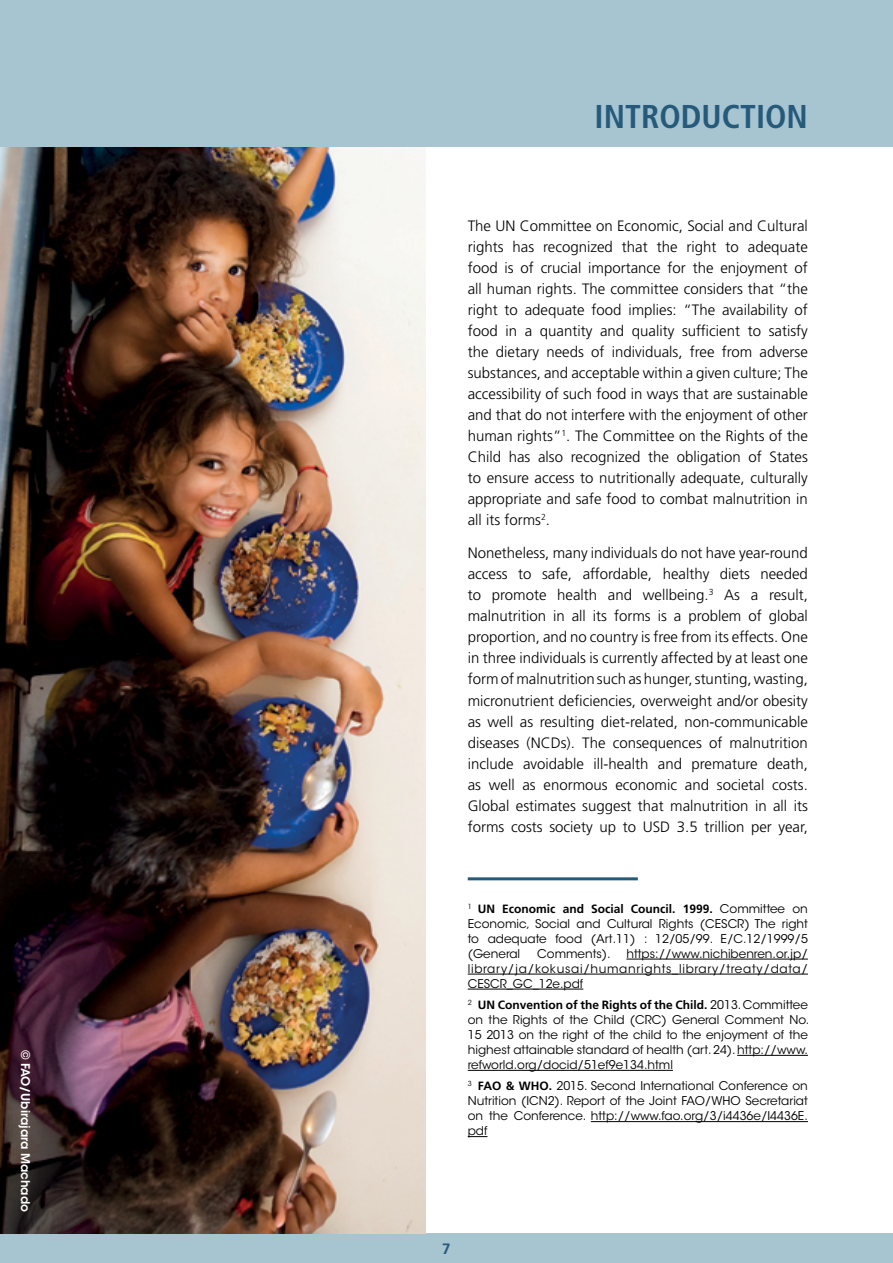
<style>
.page{position:relative;width:893px;height:1263px;background:#fff}
.page>*{position:absolute;margin:0;border:0;box-sizing:border-box;transform-origin:0 0}
.t1{font:700 condensed 33px "Frutiger LT Std";color:#265a7a}
.t2{font:300 15px/21px "Frutiger LT Std";color:#000;text-align:justify}
.t3{font:700 15px "Frutiger LT Std";color:#265a7a}
.t4{font:12px/15px "ITC Avant Garde Std";color:#000;text-align:justify}
.t5{font:700 12px "Frutiger LT Std";color:#000}
.t6{font:600 12px "ITC Avant Garde Std";color:#fff}
.s1{font-family:"ITC Avant Garde Std";font-weight:400}
.s2{font-family:"Frutiger LT Std";font-weight:700}
</style>
<div class="page">
<div style="left:0;top:1233px;width:893px;height:30px;background:#a7c4d1"></div>
<hr style="left:468px;top:877px;width:170px;height:3px;background:#265a7a">
<hr style="left:626px;top:959px;width:182px;height:1px;background:#000">
<hr style="left:468px;top:974px;width:340px;height:1px;background:#000">
<hr style="left:468px;top:989px;width:115px;height:1px;background:#000">
<hr style="left:737px;top:1055px;width:71px;height:1px;background:#000">
<hr style="left:468px;top:1070px;width:205px;height:1px;background:#000">
<hr style="left:591px;top:1121px;width:217px;height:1px;background:#000">
<svg style="left:468px;top:1136px;width:19px;height:1px"></svg>
<img style="left:0;top:146px;width:425px;height:1087px">
<div style="left:0;top:0;width:893px;height:146px;background:#a7c4d1"></div>
<p class="t6" style="left:33px;top:1049px;width:164px;rotate:90deg">© FAO/Ubirajara Machado</p>
<h1 class="t1" style="left:595px;top:97px;width:104px">INTRODUCTI</h1>
<h1 class="t1" style="left:765px;top:97px;width:39px">ON</h1>
<p class="t2" style="left:468px;top:215px;width:342px">The UN Committee on Economic, Social and Cultural rights has recognized that the right to adequate food is of crucial importance for the enjoyment of all human rights. The committee considers that “the right to adequate food implies: “The availability of food in a quantity and quality sufficient to satisfy the dietary needs of individuals, free from adverse substances, and acceptable within a given culture; The accessibility of such food in ways that are sustainable and that do not interfere with the enjoyment of other human rights”<sup>1</sup>. The Committee on the Rights of the Child has also recognized the obligation of States to ensure access to nutritionally adequate, culturally appropriate and safe food to combat malnutrition in all its forms<sup>2</sup>.</p>
<p class="t2" style="left:468px;top:543px;width:342px">Nonetheless, many individuals do not have year-round access to safe, affordable, healthy diets needed to promote health and wellbeing.<sup>3</sup> As a result, malnutrition in all its forms is a problem of global proportion, and no country is free from its effects. One in three individuals is currently affected by at least one form of malnutrition such as hunger, stunting, wasting, micronutrient deficiencies, overweight and/or obesity as well as resulting diet-related, non-communicable diseases (NCDs). The consequences of malnutrition include avoidable ill-health and premature death, as well as enormous economic and societal costs.<br>Global estimates suggest that malnutrition in all its forms costs society up to USD 3.5 trillion per year,</p>
<p class="t5" style="left:468px;top:902px;width:342px"><sup>1</sup> UN Economic and Social Council. 1999. <span class="s1">Committee on</span></p>
<p class="t4" style="left:468px;top:916px;width:342px">Economic, Social and Cultural Rights (CESCR) The right to adequate food (Art.11) : 12/05/99. E/C.12/1999/5 (General</p>
<p class="t4" style="left:537px;top:946px;width:75px">Comments).</p>
<p class="t4" style="left:468px;top:946px;width:342px;text-indent:159px">https://www.nichibenren.or.jp/ library/ja/kokusai/humanrights_library/treaty/data/ CESCR_GC_12e.pdf</p>
<p class="t5" style="left:468px;top:998px;width:342px"><sup>2</sup> UN Convention of the Rights of the Child. <span class="s1">2013. Committee</span></p>
<p class="t4" style="left:468px;top:1012px;width:343px">on the Rights of the Child (CRC) General Comment No.<br>15 2013 on the right of the child to the enjoyment of the highest attainable standard of health (art. 24). http://www. refworld.org/docid/51ef9e134.html</p>
<p class="t4" style="left:468px;top:1079px;width:342px"><sup>3</sup> <span class="s2">FAO &amp; WHO.</span> 2015. Second International Conference on Nutrition (ICN2). Report of the Joint FAO/WHO Secretariat on the Conference. http://www.fao.org/3/i4436e/I4436E. pdf</p>
<p class="t3" style="left:442px;top:1240px;width:10px">7</p>
</div>
